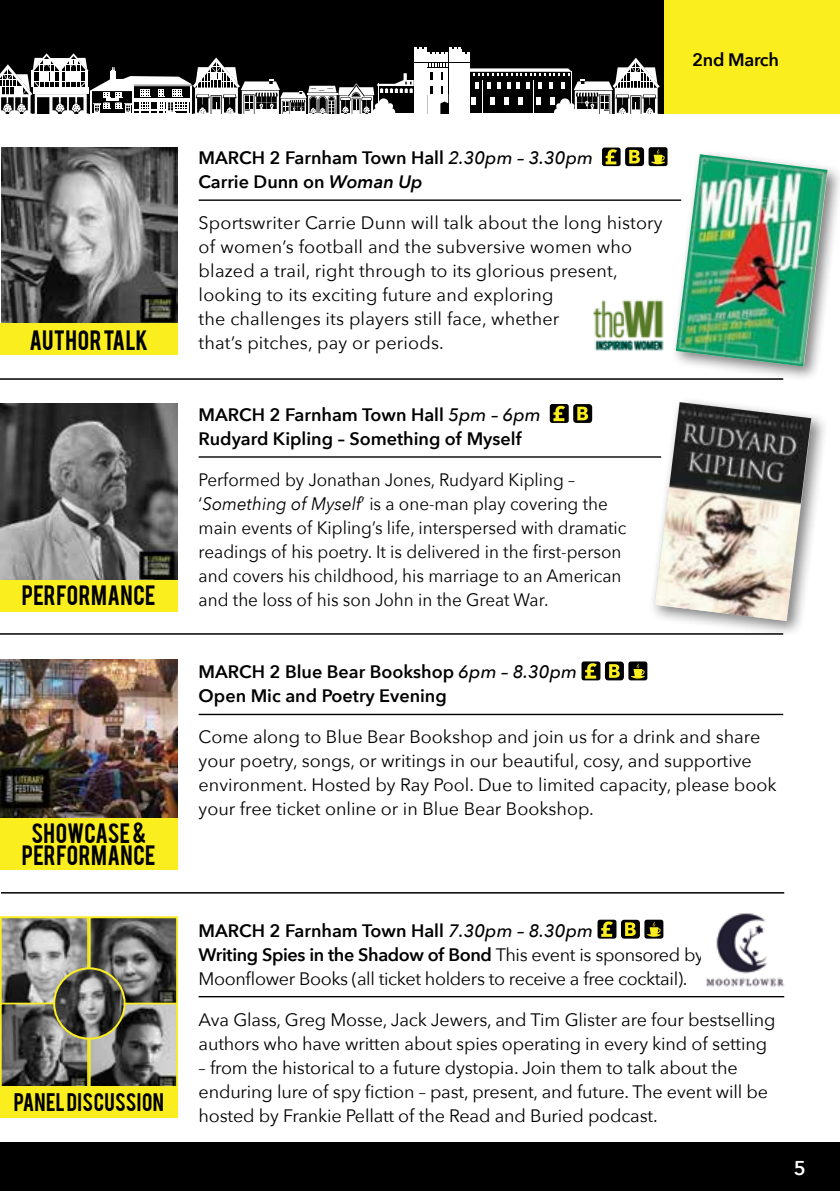
<style>
.page{position:relative;width:840px;height:1191px;background:#fff}
.page>*{position:absolute;margin:0;border:0;box-sizing:border-box;transform-origin:0 0}
.t1{font:22px/22px "Bebas";letter-spacing:.02em;color:#000;text-align:center}
.t2{font:20px "Bebas";letter-spacing:.02em;color:#000}
.t3{font:600 20px "Avenir Next";color:#fff}
.t4{font:18px/24px "Avenir Next";color:#000}
.t5{font:18px/24px "Avenir Next";color:#000;scale:.95 1}
.t6{font:600 18px/24px "Avenir Next";color:#000}
.t7{font:18px/24px "Avenir Next";letter-spacing:-.02em;color:#000}
.t8{font:600 18px "Avenir Next";letter-spacing:-.02em;color:#000}
.s1{font-weight:500;font-style:italic}
.s2{font-style:italic}
.s3{font-weight:600}
</style>
<div class="page">
<div style="left:0;top:1142px;width:839px;height:49px;background:#000"></div>
<div style="left:0;top:0;width:839px;height:113px;background:#000"></div>
<hr style="left:0;top:378px;width:782px;height:2px;background:#000">
<hr style="left:0;top:633px;width:782px;height:1px;background:#000">
<hr style="left:1px;top:892px;width:782px;height:1px;background:#000">
<div style="left:663px;top:0;width:176px;height:113px;background:#fbee1e"></div>
<svg style="left:0;top:47px;width:659px;height:67px"></svg>
<hr style="left:198px;top:199px;width:482px;height:2px;background:#000">
<svg style="left:601px;top:148px;width:19px;height:18px"></svg>
<svg style="left:605px;top:149px;width:11px;height:15px"></svg>
<svg style="left:624px;top:147px;width:19px;height:19px"></svg>
<svg style="left:629px;top:150px;width:10px;height:13px"></svg>
<div style="left:648px;top:147px;width:19px;height:19px;background:#000;border-radius:2px"></div>
<svg style="left:651px;top:149px;width:14px;height:15px"></svg>
<img style="left:1px;top:147px;width:177px;height:176px">
<hr style="left:198px;top:456px;width:462px;height:2px;background:#000">
<svg style="left:549px;top:404px;width:19px;height:19px"></svg>
<svg style="left:553px;top:406px;width:11px;height:15px"></svg>
<svg style="left:573px;top:404px;width:19px;height:19px"></svg>
<svg style="left:577px;top:407px;width:10px;height:13px"></svg>
<img style="left:0;top:404px;width:177px;height:176px">
<img style="left:0;top:659px;width:177px;height:158px">
<div style="left:0;top:323px;width:178px;height:31px;background:#fbee1e"></div>
<div style="left:0;top:818px;width:177px;height:51px;background:#fbee1e"></div>
<hr style="left:198px;top:713px;width:584px;height:2px;background:#000">
<div style="left:581px;top:661px;width:19px;height:19px;background:#000;border-radius:2px"></div>
<svg style="left:585px;top:663px;width:11px;height:15px"></svg>
<div style="left:604px;top:661px;width:19px;height:19px;background:#000;border-radius:3px"></div>
<svg style="left:609px;top:664px;width:10px;height:14px"></svg>
<svg style="left:628px;top:661px;width:19px;height:19px"></svg>
<svg style="left:630px;top:663px;width:14px;height:15px"></svg>
<hr style="left:198px;top:996px;width:585px;height:1px;background:#000">
<div style="left:597px;top:919px;width:19px;height:19px;background:#000;border-radius:2px"></div>
<svg style="left:601px;top:921px;width:11px;height:15px"></svg>
<div style="left:620px;top:919px;width:19px;height:19px;background:#000;border-radius:3px"></div>
<svg style="left:625px;top:922px;width:10px;height:14px"></svg>
<svg style="left:644px;top:919px;width:19px;height:19px"></svg>
<svg style="left:646px;top:921px;width:14px;height:15px"></svg>
<img style="left:3px;top:919px;width:83px;height:83px">
<div style="left:0;top:916px;width:89px;height:89px;border:2px solid #fbee1e"></div>
<svg style="left:3px;top:1005px;width:83px;height:81px;background:#565656"></svg>
<div style="left:0;top:1002px;width:89px;height:89px;border:2px solid #fbee1e"></div>
<img style="left:92px;top:919px;width:83px;height:83px">
<div style="left:89px;top:916px;width:89px;height:89px;border:2px solid #fbee1e"></div>
<svg style="left:92px;top:1005px;width:83px;height:81px;background:#747473"></svg>
<div style="left:89px;top:1002px;width:89px;height:89px;border:2px solid #fbee1e"></div>
<div style="left:670px;top:149px;width:169px;height:234px;background:#000;opacity:.5"></div>
<img style="left:675px;top:154px;width:152px;height:212px">
<div style="left:648px;top:396px;width:180px;height:242px;background:#000;opacity:.5"></div>
<img style="left:654px;top:402px;width:156px;height:219px">
<div style="left:0;top:1086px;width:178px;height:31px;background:#fbee1e"></div>
<img style="left:54px;top:968px;width:70px;height:70px">
<div style="left:53px;top:967px;width:72px;height:72px;border:2px solid #fbee1e;border-radius:50%"></div>
<img style="left:706px;top:913px;width:78px;height:74px">
<div style="left:0;top:580px;width:177px;height:32px;background:#fbee1e"></div>
<img style="left:593px;top:299px;width:71px;height:52px">
<p class="t1" style="left:30px;top:328px;width:120px">AUTHOR TALK</p>
<p class="t1" style="left:22px;top:583px;width:135px">PERFORMANCE</p>
<p class="t1" style="left:22px;top:820px;width:135px">SHOWCASE &amp;<br>PERFORMANCE</p>
<p class="t2" style="left:14px;top:1088px;width:152px">PANEL DISCUSSION</p>
<p class="t8" style="left:692px;top:44px;width:88px">2nd March</p>
<p class="t6" style="left:198px;top:145px;width:395px">MARCH 2 Farnham Town Hall <span class="s1">2.30pm – 3.30pm<br></span>Carrie Dunn on <span class="s2">Woman Up</span></p>
<p class="t4" style="left:198px;top:210px;width:465px">Sportswriter Carrie Dunn will talk about the long history of women’s football and the subversive women who blazed a trail, right through to its glorious present, looking to its exciting future and exploring<br>the challenges its players still face, whether<br>that’s pitches, pay or periods.</p>
<p class="t6" style="left:198px;top:402px;width:343px">MARCH 2 Farnham Town Hall <span class="s1">5pm – 6pm<br></span>Rudyard Kipling – Something of Myself</p>
<p class="t5" style="left:198px;top:467px;width:451px">Performed by Jonathan Jones, Rudyard Kipling – ‘<span class="s2">Something of Myself</span>’ is a one-man play covering the main events of Kipling’s life, interspersed with dramatic readings of his poetry. It is delivered in the first-person and covers his childhood, his marriage to an American and the loss of his son John in the Great War.</p>
<p class="t6" style="left:198px;top:659px;width:379px">MARCH 2 Blue Bear Bookshop <span class="s1">6pm – 8.30pm<br></span>Open Mic and Poetry Evening</p>
<p class="t4" style="left:198px;top:724px;width:579px">Come along to Blue Bear Bookshop and join us for a drink and share your poetry, songs, or writings in our beautiful, cosy, and supportive environment. Hosted by Ray Pool. Due to limited capacity, please book your free ticket online or in Blue Bear Bookshop.</p>
<p class="t7" style="left:198px;top:917px;width:506px"><span class="s3">MARCH 2 Farnham Town Hall</span> <span class="s1">7.30pm – 8.30pm<br></span><span class="s3">Writing Spies in the Shadow of Bond</span> This event is sponsored by<br>Moonflower Books (all ticket holders to receive a free cocktail).</p>
<p class="t4" style="left:198px;top:1006px;width:578px">Ava Glass, Greg Mosse, Jack Jewers, and Tim Glister are four bestselling authors who have written about spies operating in every kind of setting</p>
<p class="t4" style="left:198px;top:1054px;width:570px">– from the historical to a future dystopia. Join them to talk about the enduring lure of spy fiction – past, present, and future. The event will be hosted by Frankie Pellatt of the Read and Buried podcast.</p>
<p class="t3" style="left:793px;top:1151px;width:14px">5</p>
</div>
